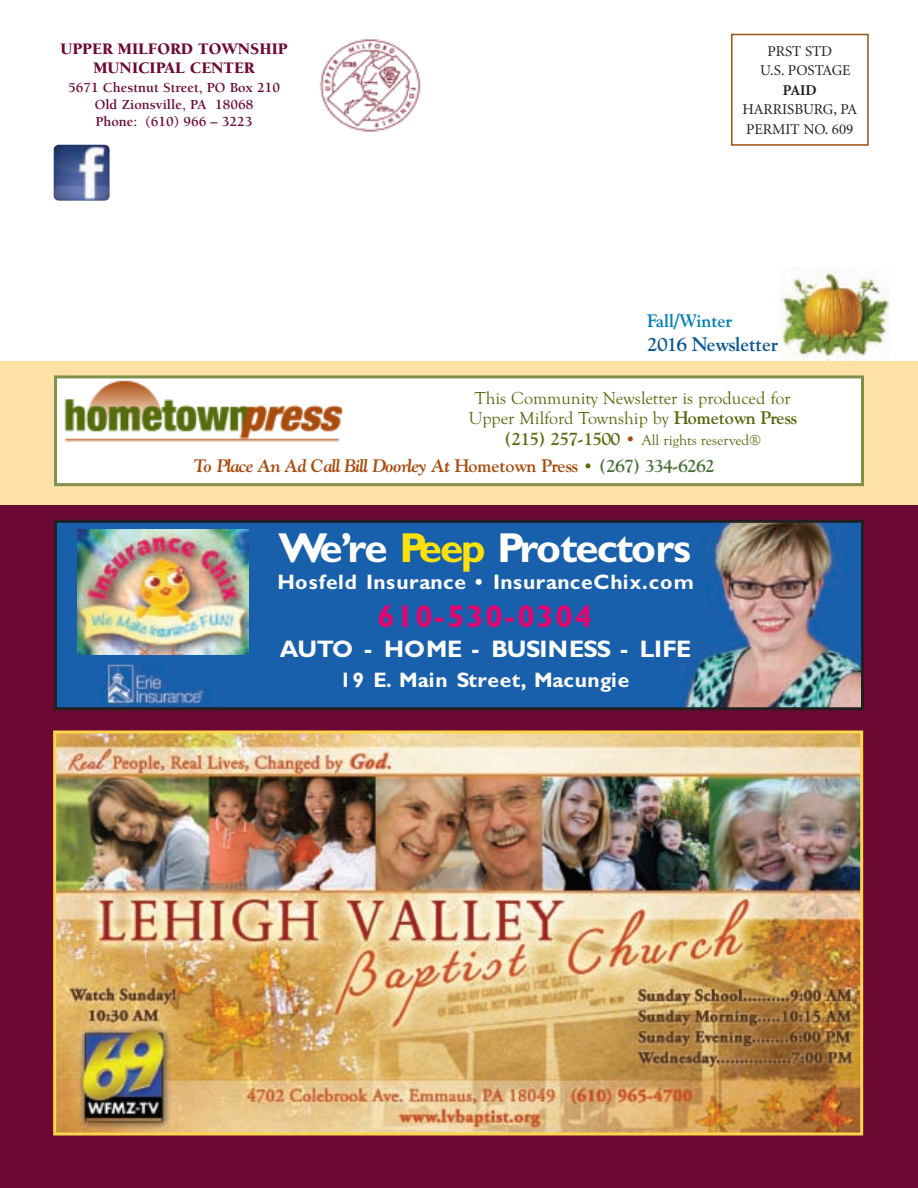
<style>
.page{position:relative;width:918px;height:1188px;background:#fff}
.page>*{position:absolute;margin:0;border:0;box-sizing:border-box;transform-origin:0 0}
.t1{font:700 42px "Gill Sans";letter-spacing:-.05em;color:#fff}
.t2{font:700 31.5px "Gill Sans";letter-spacing:.05em;color:#e4036f}
.t3{font:700 24px "Gill Sans";letter-spacing:-.02em;color:#fff}
.t4{font:700 21px "Gill Sans";letter-spacing:.025em;color:#fff}
.t5{font:700 19.5px "Goudy";letter-spacing:-.03em;color:#0c5896}
.t6{font:18px/19.5px "Goudy Old Style T";color:#556b0e;text-align:center}
.t7{font:italic 700 18px "Goudy";letter-spacing:-.055em;color:#a84b0d}
.t8{font:700 18px "Goudy";color:#007fb4}
.t9{font:900 16.5px/18.9px "Berkeley";color:#6c0932;text-align:center}
.t10{font:15px/19.5px "Minion";color:#231f20}
.t11{font:15px "Goudy Old Style T";color:#556b0e}
.t12{font:700 15px "Minion";color:#231f20}
.t13{font:700 14.1px/17.1px "Berkeley";color:#6c0932;text-align:center}
.s1{font-family:"Goudy";font-weight:700}
.s2{font-family:"Goudy";font-weight:700;font-size:18px}
.s3{font-size:18px;color:#a84b0d}
.s4{font-style:normal}
.s5{font-family:"Goudy Old Style T";font-weight:400;font-style:normal;color:#556b0e}
.s6{font-style:normal;color:#467035}
.s7{color:#ffe10a}
</style>
<div class="page">
<img style="left:780px;top:278px;width:16px;height:82px">
<div style="left:0;top:361px;width:918px;height:150px;background:#ffe1a5"></div>
<div style="left:0;top:505px;width:918px;height:683px;background:#6c0932"></div>
<div style="left:57px;top:378px;width:804px;height:105px;background:#fff"></div>
<img style="left:64px;top:380px;width:280px;height:62px">
<div style="left:54px;top:375px;width:810px;height:111px;border:3px solid #80904a"></div>
<svg style="left:796px;top:267px;width:94px;height:869px"></svg>
<img style="left:319px;top:39px;width:102px;height:93px">
<div style="left:731px;top:34px;width:138px;height:112px;border:2px solid #9f5210"></div>
<img style="left:58px;top:524px;width:802px;height:182px">
<div style="left:54px;top:520px;width:810px;height:190px;border:3px solid #231f20"></div>
<img style="left:57px;top:734px;width:802px;height:398px">
<div style="left:53px;top:730px;width:810px;height:406px;border:3px solid #fed64d"></div>
<img style="left:77px;top:530px;width:171px;height:125px">
<img style="left:54px;top:145px;width:56px;height:56px">
<p class="t9" style="left:60px;top:41px;width:229px">UPPER MILFORD TOWNSHIP<br>MUNICIPAL CENTER</p>
<p class="t13" style="left:68px;top:80px;width:214px">5671 Chestnut Street, PO Box 210<br>Old Zionsville, PA 18068<br>Phone: (610) 966 – 3223</p>
<p class="t10" style="left:760px;top:42px;width:92px;text-indent:7px">PRST STD<br>U.S. POSTAGE</p>
<p class="t12" style="left:783px;top:84px;width:35px">PAID</p>
<p class="t10" style="left:742px;top:101px;width:116px">HARRISBURG, PA<br>PERMIT NO. 609</p>
<p class="t8" style="left:647px;top:310px;width:87px">Fall/Winter</p>
<p class="t5" style="left:647px;top:332px;width:133px">2016 Newsletter</p>
<p class="t6" style="left:469px;top:388px;width:330px">This Community Newsletter is produced for<br>Upper Milford Township by <span class="s1">Hometown Press</span></p>
<p class="t11" style="left:505px;top:431px;width:258px"><span class="s2">(215) 257-1500</span> <span class="s3">•</span> All rights reserved®</p>
<p class="t7" style="left:194px;top:455px;width:523px">To Place An Ad Call Bill Doorley At <span class="s4">Hometown Press</span> <span class="s5">•</span> <span class="s6">(267) 334-6262</span></p>
<h1 class="t1" style="left:279px;top:532px;width:414px">We’re <span class="s7">Peep</span> Protectors</h1>
<p class="t4" style="left:278px;top:574px;width:418px">Hosfeld Insurance • InsuranceChix.com</p>
<h2 class="t2" style="left:378px;top:604px;width:216px">610-530-0304</h2>
<h3 class="t3" style="left:280px;top:640px;width:413px">AUTO - HOME - BUSINESS - LIFE</h3>
<p class="t4" style="left:340px;top:672px;width:291px">19 E. Main Street, Macungie</p>
</div>
